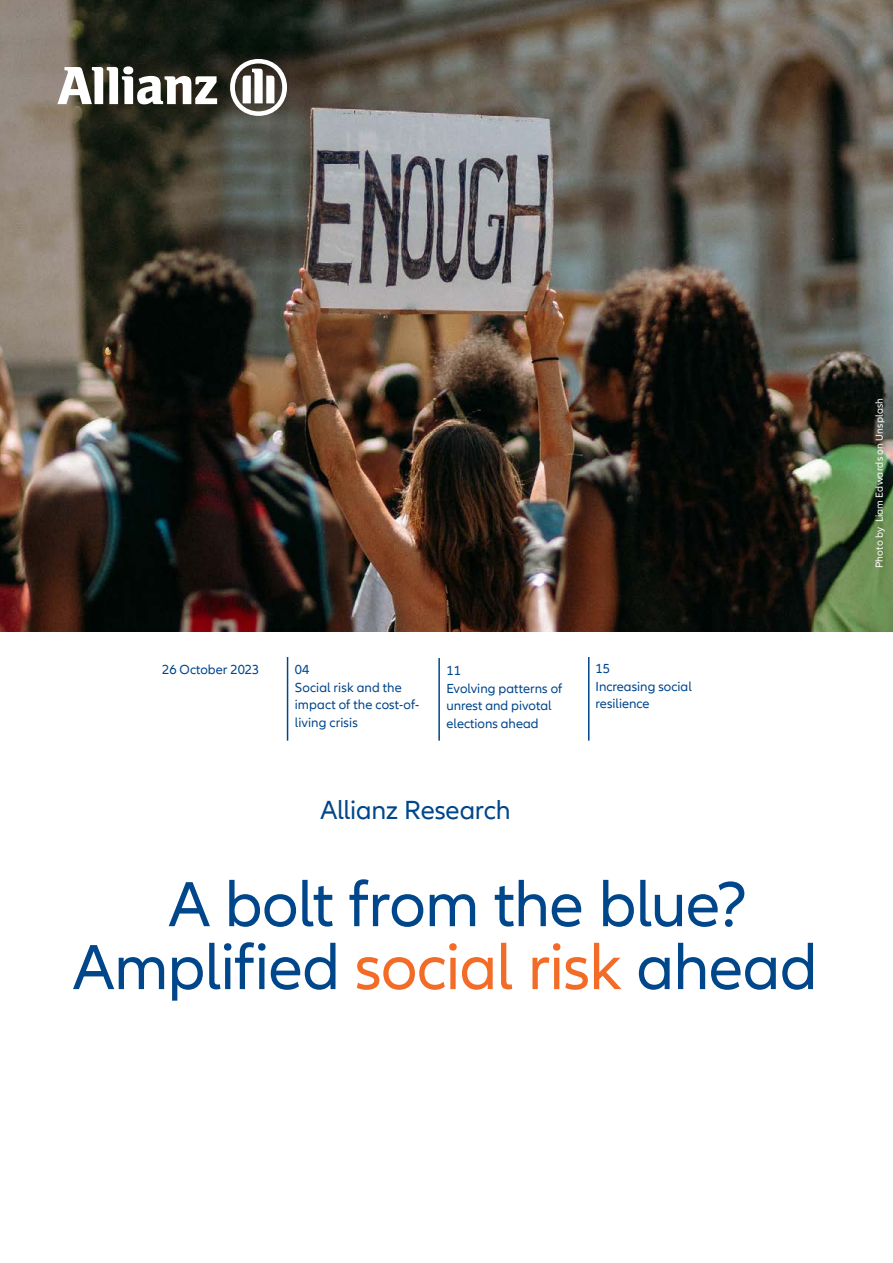
<style>
.page{position:relative;width:893px;height:1263px;background:#fff}
.page>*{position:absolute;margin:0;border:0;box-sizing:border-box;transform-origin:0 0}
.t1{font:66px "Allianz Neo";letter-spacing:-.015em;color:#00468b}
.t2{font:27px "Allianz Neo";letter-spacing:-.01em;color:#00468b}
.t3{font:13.5px/17.5px "Allianz Neo";color:#00468b}
.t4{font:10.5px "Allianz Neo";letter-spacing:.015em;color:#fff}
.s1{color:#f36c27}
</style>
<div class="page">
<img style="left:0;top:0;width:893px;height:631px">
<hr style="left:438px;top:658px;width:2px;height:83px;background:#00468b">
<hr style="left:287px;top:657px;width:1px;height:84px;background:#00468b">
<svg style="left:57px;top:66px;width:160px;height:38px"></svg>
<svg style="left:230px;top:59px;width:57px;height:57px"></svg>
<hr style="left:588px;top:657px;width:1px;height:84px;background:#00468b">
<p class="t3" style="left:162px;top:661px;width:99px">26 October 2023</p>
<p class="t3" style="left:295px;top:661px;width:126px">04<br>Social risk and the impact of the cost-of&shy;living crisis</p>
<p class="t3" style="left:446px;top:662px;width:117px">11<br>Evolving patterns of unrest and pivotal elections ahead</p>
<p class="t3" style="left:596px;top:660px;width:98px">15<br>Increasing social resilience</p>
<h2 class="t2" style="left:320px;top:795px;width:192px">Allianz Research</h2>
<h1 class="t1" style="left:169px;top:867px;width:580px">A bolt from the blue?</h1>
<h1 class="t1" style="left:73px;top:929px;width:746px">Amplified <span class="s1">social risk</span> ahead</h1>
<p class="t4" style="left:873px;top:568px;width:172px;rotate:-90deg">Photo by Liam Edwards on Unsplash</p>
</div>
